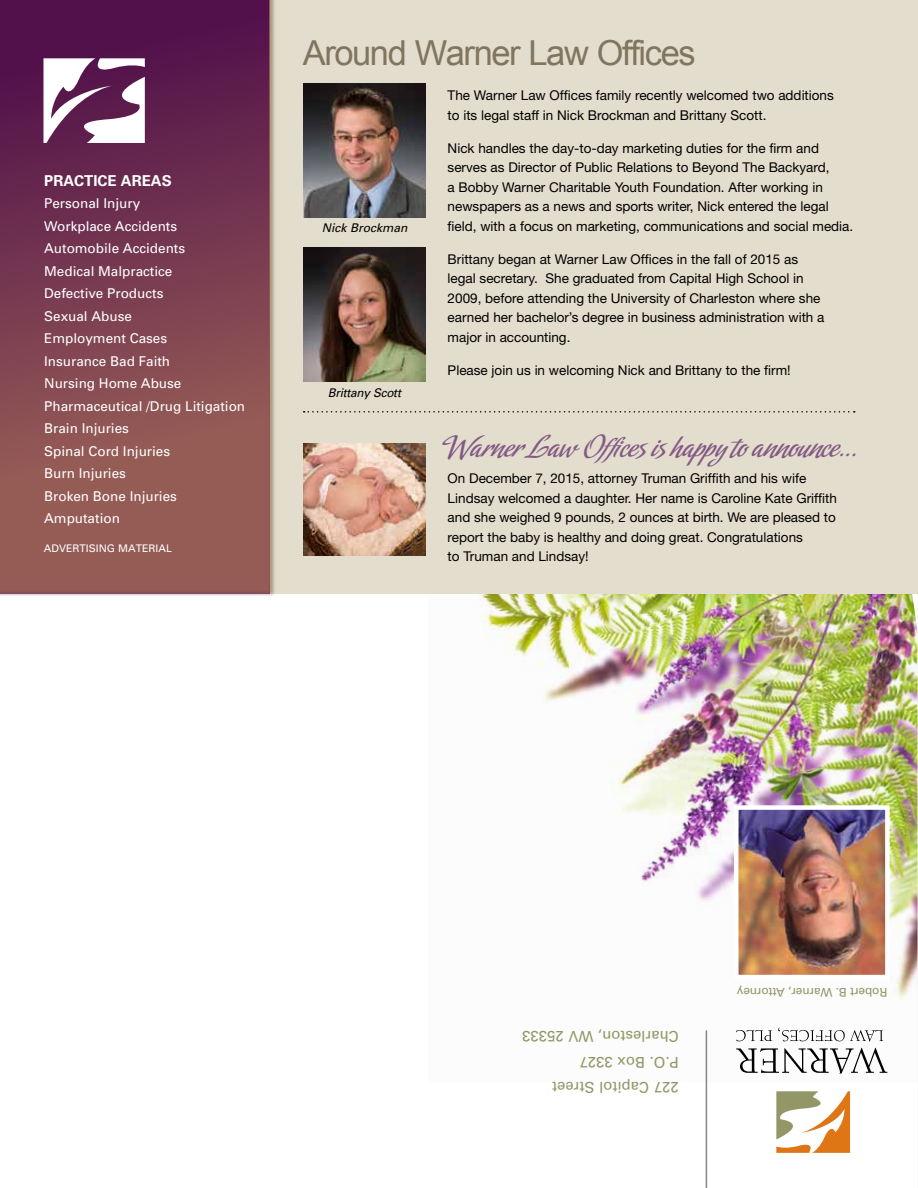
<style>
.page{position:relative;width:918px;height:1188px;background:#fff}
.page>*{position:absolute;margin:0;border:0;box-sizing:border-box;transform-origin:0 0}
.t1{font:34.5px "Arial";letter-spacing:-.04em;color:#80765f}
.t2{font:33px "Amorinda";color:#835985}
.t3{font:15px/25.5px "Univers";color:#939666}
.t4{font:700 15px "Univers";color:#fff}
.t5{font:13.5px/19.5px "Helvetica Neue";color:#000}
.t6{font:13.5px/22.5px "Univers";color:#fff}
.t7{font:12px "Univers";letter-spacing:-.015em;color:#939666}
.t8{font:italic 12px "Univers";letter-spacing:-.02em;color:#000}
.t9{font:italic 12px "Univers";color:#000}
.t10{font:10.5px "Univers";color:#fff}
</style>
<div class="page">
<img style="left:479px;top:594px;width:438px;height:489px">
<hr style="left:917px;top:451px;width:1px;height:737px;background:#80765f">
<hr style="left:706px;top:1030px;width:1px;height:158px;background:#868787">
<svg style="left:776px;top:1091px;width:74px;height:62px"></svg>
<svg style="left:736px;top:1048px;width:151px;height:26px"></svg>
<svg style="left:778px;top:1028px;width:105px;height:13px"></svg>
<svg style="left:736px;top:1030px;width:36px;height:11px"></svg>
<img style="left:739px;top:810px;width:146px;height:164px">
<div style="left:734px;top:805px;width:156px;height:174px;border:4px solid #fff"></div>
<div style="left:268px;top:0;width:650px;height:594px;background:#e3ddcd"></div>
<img style="left:304px;top:84px;width:122px;height:133px">
<img style="left:304px;top:248px;width:122px;height:133px">
<img style="left:304px;top:443px;width:122px;height:113px">
<svg style="left:304px;top:411px;width:551px;height:2px"></svg>
<div style="left:0;top:0;width:274px;height:596px;background:#eb9d16;opacity:.31"></div>
<div style="left:0;top:0;width:268px;height:593px;background:linear-gradient(to bottom,#510f4b,#a26957)"></div>
<svg style="left:44px;top:58px;width:103px;height:85px"></svg>
<p class="t4" style="left:44px;top:172px;width:129px">PRACTICE AREAS</p>
<p class="t6" style="left:44px;top:192px;width:203px">Personal Injury<br>Workplace Accidents<br>Automobile Accidents<br>Medical Malpractice<br>Defective Products<br>Sexual Abuse<br>Employment Cases<br>Insurance Bad Faith<br>Nursing Home Abuse<br>Pharmaceutical /Drug Litigation<br>Brain Injuries<br>Spinal Cord Injuries<br>Burn Injuries<br>Broken Bone Injuries<br>Amputation</p>
<p class="t10" style="left:44px;top:542px;width:130px">ADVERTISING MATERIAL</p>
<h1 class="t1" style="left:303px;top:30px;width:394px">Around Warner Law Offices</h1>
<p class="t9" style="left:322px;top:221px;width:87px">Nick Brockman</p>
<p class="t8" style="left:328px;top:385px;width:75px">Brittany Scott</p>
<p class="t5" style="left:448px;top:86px;width:388px">The Warner Law Offices family recently welcomed two additions to its legal staff in Nick Brockman and Brittany Scott.</p>
<p class="t5" style="left:448px;top:138px;width:407px">Nick handles the day-to-day marketing duties for the firm and serves as Director of Public Relations to Beyond The Backyard,<br>a Bobby Warner Charitable Youth Foundation. After working in newspapers as a news and sports writer, Nick entered the legal field, with a focus on marketing, communications and social media.</p>
<p class="t5" style="left:448px;top:249px;width:378px">Brittany began at Warner Law Offices in the fall of 2015 as legal secretary. She graduated from Capital High School in 2009, before attending the University of Charleston where she earned her bachelor’s degree in business administration with a major in accounting.</p>
<p class="t5" style="left:448px;top:360px;width:345px">Please join us in welcoming Nick and Brittany to the firm!</p>
<h2 class="t2" style="left:448px;top:429px;width:412px">Warner Law Offices is happy to announce...</h2>
<p class="t5" style="left:448px;top:469px;width:391px">On December 7, 2015, attorney Truman Griffith and his wife Lindsay welcomed a daughter. Her name is Caroline Kate Griffith and she weighed 9 pounds, 2 ounces at birth. We are pleased to report the baby is healthy and doing great. Congratulations<br>to Truman and Lindsay!</p>
<p class="t3" style="left:679px;top:1101px;width:158px;rotate:-180deg">227 Capitol Street<br>P.O. Box 3327<br>Charleston, WV 25333</p>
<p class="t7" style="left:887px;top:1000px;width:152px;rotate:-180deg">Robert B. Warner, Attorney</p>
</div>
